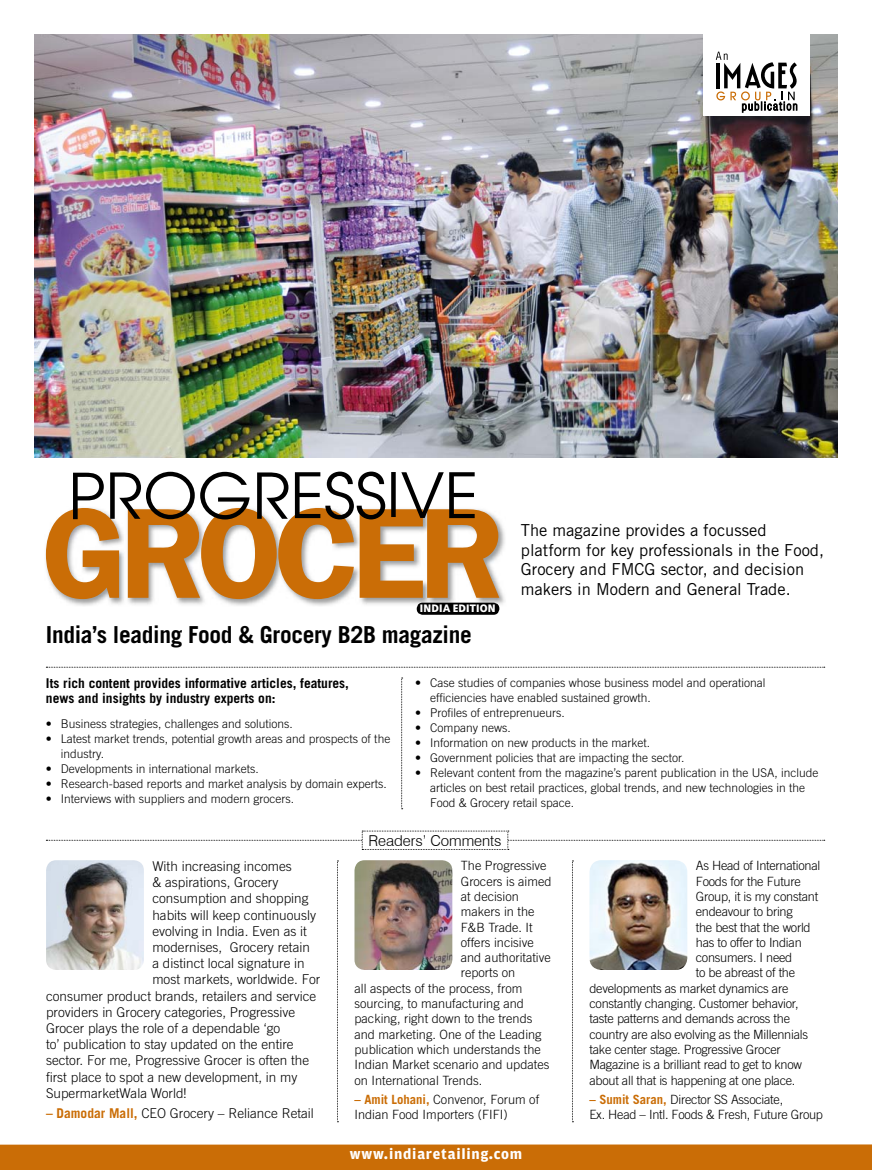
<style>
.page{position:relative;width:872px;height:1170px;background:#fff}
.page>*{position:absolute;margin:0;border:0;box-sizing:border-box;transform-origin:0 0}
.t1{font:700 23.4px "Trade Gothic";letter-spacing:-.015em;color:#000}
.t2{font:16.5px/19.8px "Trade Gothic";color:#000}
.t3{font:700 15px "Amplitude";letter-spacing:.05em;color:#fff}
.t4{font:300 15px "Swiss 721 BT";color:#000}
.t5{font:300 13.5px "Trade Gothic";color:#000}
.t6{font:700 13.5px/15px "Trade Gothic";color:#000}
.t7{font:300 12.75px/15.3px "Trade Gothic";letter-spacing:-.02em;color:#000}
.t8{font:300 12.75px/15.3px "Trade Gothic";color:#000}
.t9{font:300 12px/15px "Trade Gothic";color:#000}
.t10{font:800 11.25px "Eau Naturelle Sans";letter-spacing:.015em;color:#fff}
.s1{font-weight:700;color:#ca6d06}
</style>
<div class="page">
<img style="left:34px;top:34px;width:804px;height:423px">
<svg style="left:46px;top:666px;width:778px;height:1px"></svg>
<svg style="left:401px;top:677px;width:2px;height:132px"></svg>
<img style="left:46px;top:860px;width:98px;height:109px;border-radius:10px">
<svg style="left:337px;top:860px;width:1px;height:262px"></svg>
<svg style="left:572px;top:860px;width:1px;height:262px"></svg>
<img style="left:589px;top:860px;width:98px;height:109px;border-radius:12px">
<img style="left:354px;top:860px;width:98px;height:109px;border-radius:10px">
<svg style="left:46px;top:830px;width:778px;height:20px"></svg>
<div style="left:703px;top:0;width:106px;height:116px;background:#fff"></div>
<svg style="left:716px;top:52px;width:82px;height:60px"></svg>
<img style="left:45px;top:521px;width:460px;height:85px">
<svg style="left:46px;top:509px;width:453px;height:90px;fill:#ca6d06"></svg>
<svg style="left:73px;top:471px;width:401px;height:48px"></svg>
<div style="left:417px;top:602px;width:82px;height:12px;background:#000;border-radius:6px"></div>
<div style="left:0;top:1144px;width:872px;height:25px;background:#ca6d06"></div>
<p class="t10" style="left:420px;top:604px;width:77px">INDIA EDITION</p>
<h1 class="t1" style="left:46px;top:625px;width:427px">India’s leading Food &amp; Grocery B2B magazine</h1>
<h2 class="t2" style="left:521px;top:521px;width:305px">The magazine provides a focussed platform for key professionals in the Food, Grocery and FMCG sector, and decision makers in Modern and General Trade.</h2>
<p class="t6" style="left:46px;top:676px;width:305px">Its rich content provides informative articles, features, news and insights by industry experts on:</p>
<p class="t9" style="left:46px;top:717px;width:248px">• Business strategies, challenges and solutions.</p>
<p class="t9" style="left:61px;top:732px;width:331px;text-indent:-15px">• Latest market trends, potential growth areas and prospects of the industry.</p>
<p class="t9" style="left:46px;top:762px;width:214px">• Developments in international markets.</p>
<p class="t9" style="left:46px;top:777px;width:342px">• Research-based reports and market analysis by domain experts.</p>
<p class="t9" style="left:46px;top:792px;width:250px">• Interviews with suppliers and modern grocers.</p>
<p class="t9" style="left:430px;top:676px;width:337px;text-indent:-15px">• Case studies of companies whose business model and operational efficiencies have enabled sustained growth.</p>
<p class="t9" style="left:415px;top:706px;width:151px">• Profiles of entreprenueurs.</p>
<p class="t9" style="left:415px;top:721px;width:97px">• Company news.</p>
<p class="t9" style="left:415px;top:736px;width:236px">• Information on new products in the market.</p>
<p class="t9" style="left:415px;top:751px;width:271px">• Government policies that are impacting the sector.</p>
<p class="t9" style="left:430px;top:766px;width:390px;text-indent:-15px">• Relevant content from the magazine’s parent publication in the USA, include articles on best retail practices, global trends, and new technologies in the<br>Food &amp; Grocery retail space.</p>
<p class="t5" style="left:152px;top:861px;width:141px">With increasing incomes</p>
<p class="t5" style="left:152px;top:877px;width:127px">&amp; aspirations, Grocery</p>
<p class="t5" style="left:152px;top:893px;width:158px">consumption and shopping</p>
<p class="t5" style="left:152px;top:909px;width:165px">habits will keep continuously</p>
<p class="t5" style="left:152px;top:925px;width:156px">evolving in India. Even as it</p>
<p class="t5" style="left:152px;top:942px;width:159px">modernises, Grocery retain</p>
<p class="t5" style="left:152px;top:958px;width:154px">a distinct local signature in</p>
<p class="t5" style="left:152px;top:974px;width:169px">most markets, worldwide. For</p>
<p class="t5" style="left:46px;top:990px;width:272px">consumer product brands, retailers and service</p>
<p class="t5" style="left:46px;top:1006px;width:250px">providers in Grocery categories, Progressive</p>
<p class="t5" style="left:46px;top:1023px;width:236px">Grocer plays the role of a dependable ‘go</p>
<p class="t5" style="left:46px;top:1039px;width:249px">to’ publication to stay updated on the entire</p>
<p class="t5" style="left:46px;top:1055px;width:264px">sector. For me, Progressive Grocer is often the</p>
<p class="t5" style="left:46px;top:1071px;width:253px">first place to spot a new development, in my</p>
<p class="t5" style="left:46px;top:1087px;width:142px">SupermarketWala World!</p>
<p class="t5" style="left:46px;top:1108px;width:269px"><span class="s1">– Damodar Mall,</span> CEO Grocery – Reliance Retail</p>
<p class="t4" style="left:368px;top:831px;width:135px">Readers’ Comments</p>
<p class="t8" style="left:461px;top:859px;width:87px">The Progressive</p>
<p class="t8" style="left:461px;top:874px;width:92px">Grocers is aimed</p>
<p class="t8" style="left:461px;top:889px;width:60px">at decision</p>
<p class="t8" style="left:461px;top:905px;width:75px">makers in the</p>
<p class="t7" style="left:461px;top:920px;width:73px">F&amp;B Trade. It</p>
<p class="t8" style="left:461px;top:935px;width:74px">offers incisive</p>
<p class="t8" style="left:461px;top:950px;width:91px">and authoritative</p>
<p class="t8" style="left:461px;top:966px;width:56px">reports on</p>
<p class="t8" style="left:354px;top:981px;width:169px">all aspects of the process, from</p>
<p class="t8" style="left:354px;top:996px;width:171px">sourcing, to manufacturing and</p>
<p class="t8" style="left:354px;top:1012px;width:179px">packing, right down to the trends</p>
<p class="t8" style="left:354px;top:1027px;width:189px">and marketing. One of the Leading</p>
<p class="t8" style="left:354px;top:1042px;width:188px">publication which understands the</p>
<p class="t8" style="left:354px;top:1058px;width:196px">Indian Market scenario and updates</p>
<p class="t8" style="left:354px;top:1073px;width:129px">on International Trends.</p>
<p class="t8" style="left:354px;top:1092px;width:186px"><span class="s1">– Amit Lohani,</span> Convenor, Forum of<br>Indian Food Importers (FIFI)</p>
<p class="t3" style="left:350px;top:1148px;width:174px">www.indiaretailing.com</p>
<p class="t7" style="left:696px;top:859px;width:126px">As Head of International</p>
<p class="t7" style="left:696px;top:874px;width:106px">Foods for the Future</p>
<p class="t7" style="left:696px;top:889px;width:124px">Group, it is my constant</p>
<p class="t7" style="left:696px;top:905px;width:98px">endeavour to bring</p>
<p class="t7" style="left:696px;top:920px;width:116px">the best that the world</p>
<p class="t7" style="left:696px;top:935px;width:107px">has to offer to Indian</p>
<p class="t7" style="left:696px;top:950px;width:98px">consumers. I need</p>
<p class="t7" style="left:696px;top:966px;width:101px">to be abreast of the</p>
<p class="t7" style="left:589px;top:981px;width:200px">developments as market dynamics are</p>
<p class="t7" style="left:589px;top:996px;width:210px">constantly changing. Customer behavior,</p>
<p class="t7" style="left:589px;top:1012px;width:202px">taste patterns and demands across the</p>
<p class="t7" style="left:589px;top:1027px;width:220px">country are also evolving as the Millennials</p>
<p class="t7" style="left:589px;top:1042px;width:193px">take center stage. Progressive Grocer</p>
<p class="t7" style="left:589px;top:1058px;width:214px">Magazine is a brilliant read to get to know</p>
<p class="t7" style="left:589px;top:1073px;width:207px">about all that is happening at one place.</p>
<p class="t7" style="left:589px;top:1092px;width:235px"><span class="s1">– Sumit Saran,</span> Director SS Associate,<br>Ex. Head – Intl. Foods &amp; Fresh, Future Group</p>
</div>
